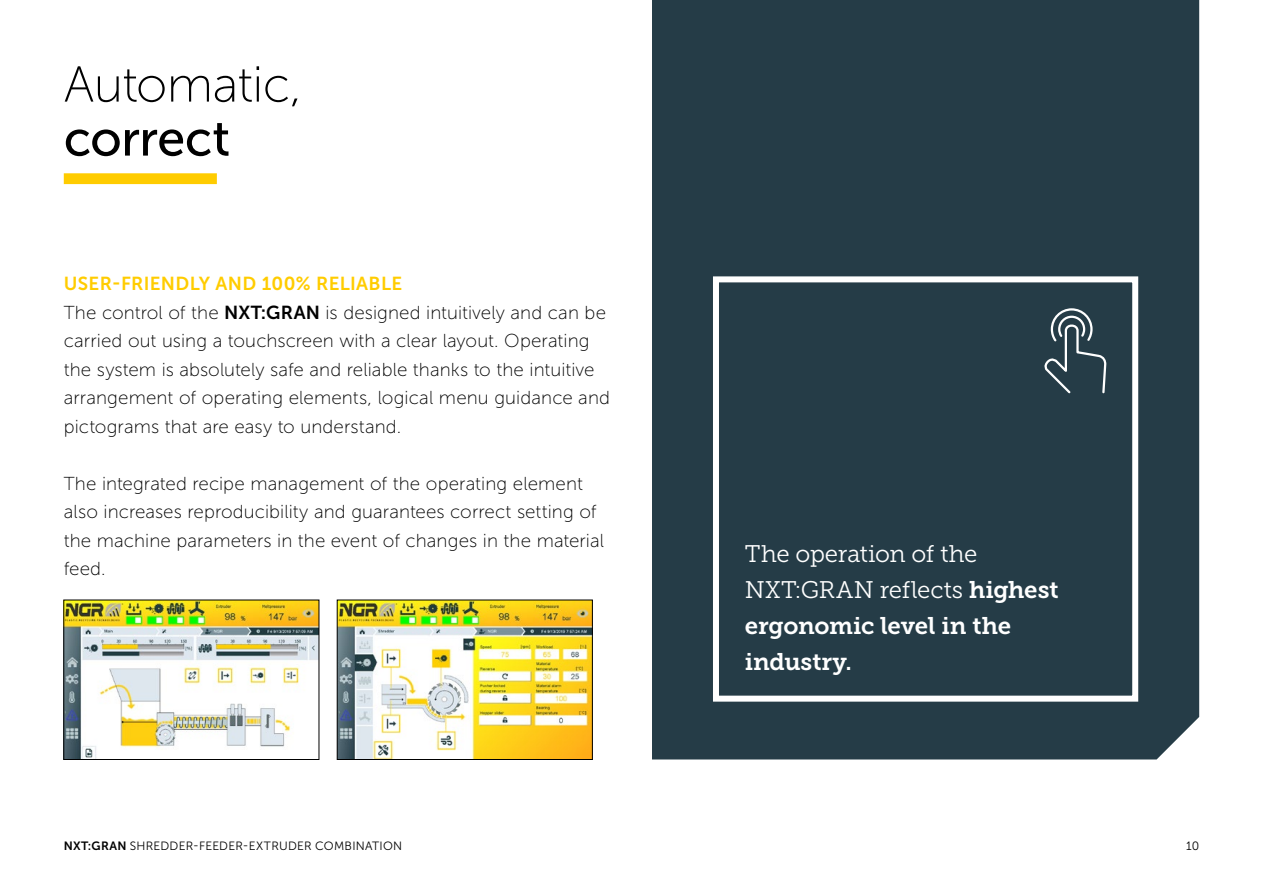
<style>
.page{position:relative;width:1263px;height:893px;background:#fff}
.page>*{position:absolute;margin:0;border:0;box-sizing:border-box;transform-origin:0 0}
.t1{font:50.4px "Museo Sans 100";letter-spacing:-.015em;color:#000}
.t2{font:50.4px "Museo Sans 500";letter-spacing:-.015em;color:#000}
.t3{font:24px/36px "Museo Slab 300";letter-spacing:-.005em;color:#fff}
.t4{font:24px/36px "Museo Slab 700";letter-spacing:-.005em;color:#fff}
.t5{font:18.75px/28.5px "Museo Sans 100";letter-spacing:.005em;color:#000}
.t6{font:18.75px "Museo Sans 700";letter-spacing:.015em;color:#fc0}
.t7{font:12px "Museo Sans 300";letter-spacing:.025em;color:#000}
.s1{font-family:"Museo Sans 700"}
.s2{font-family:"Museo Slab 700"}
</style>
<div class="page">
<div style="left:652px;top:0;width:547px;height:759px;background:#253c47"></div>
<div style="left:713px;top:276px;width:425px;height:426px;border:6px solid #fff"></div>
<svg style="left:1044px;top:307px;width:63px;height:88px;background:#435760"></svg>
<img style="left:339px;top:602px;width:252px;height:156px">
<div style="left:337px;top:600px;width:256px;height:160px;border:1px solid #000"></div>
<img style="left:66px;top:602px;width:251px;height:156px">
<div style="left:64px;top:600px;width:255px;height:160px;border:1px solid #000"></div>
<div style="left:64px;top:173px;width:153px;height:11px;background:#fc0"></div>
<h1 class="t1" style="left:64px;top:58px;width:240px">Automatic,</h1>
<h1 class="t2" style="left:64px;top:111px;width:168px">correct</h1>
<p class="t6" style="left:64px;top:274px;width:340px">USER-FRIENDLY AND 100% RELIABLE</p>
<p class="t5" style="left:64px;top:298px;width:548px">The control of the <span class="s1">NXT:GRAN</span> is designed intuitively and can be carried out using a touchscreen with a clear layout. Operating the system is absolutely safe and reliable thanks to the intuitive arrangement of operating elements, logical menu guidance and pictograms that are easy to understand.</p>
<p class="t5" style="left:64px;top:469px;width:542px">The integrated recipe management of the operating element also increases reproducibility and guarantees correct setting of the machine parameters in the event of changes in the material feed.</p>
<p class="t3" style="left:745px;top:536px;width:315px">The operation of the<br>NXT:GRAN reflects <span class="s2">highest</span></p>
<p class="t4" style="left:745px;top:608px;width:268px">ergonomic level in the industry.</p>
<p class="t7" style="left:64px;top:840px;width:340px"><span class="s1">NXT:GRAN</span> SHREDDER-FEEDER-EXTRUDER COMBINATION</p>
<p class="t7" style="left:1186px;top:840px;width:15px">10</p>
</div>
